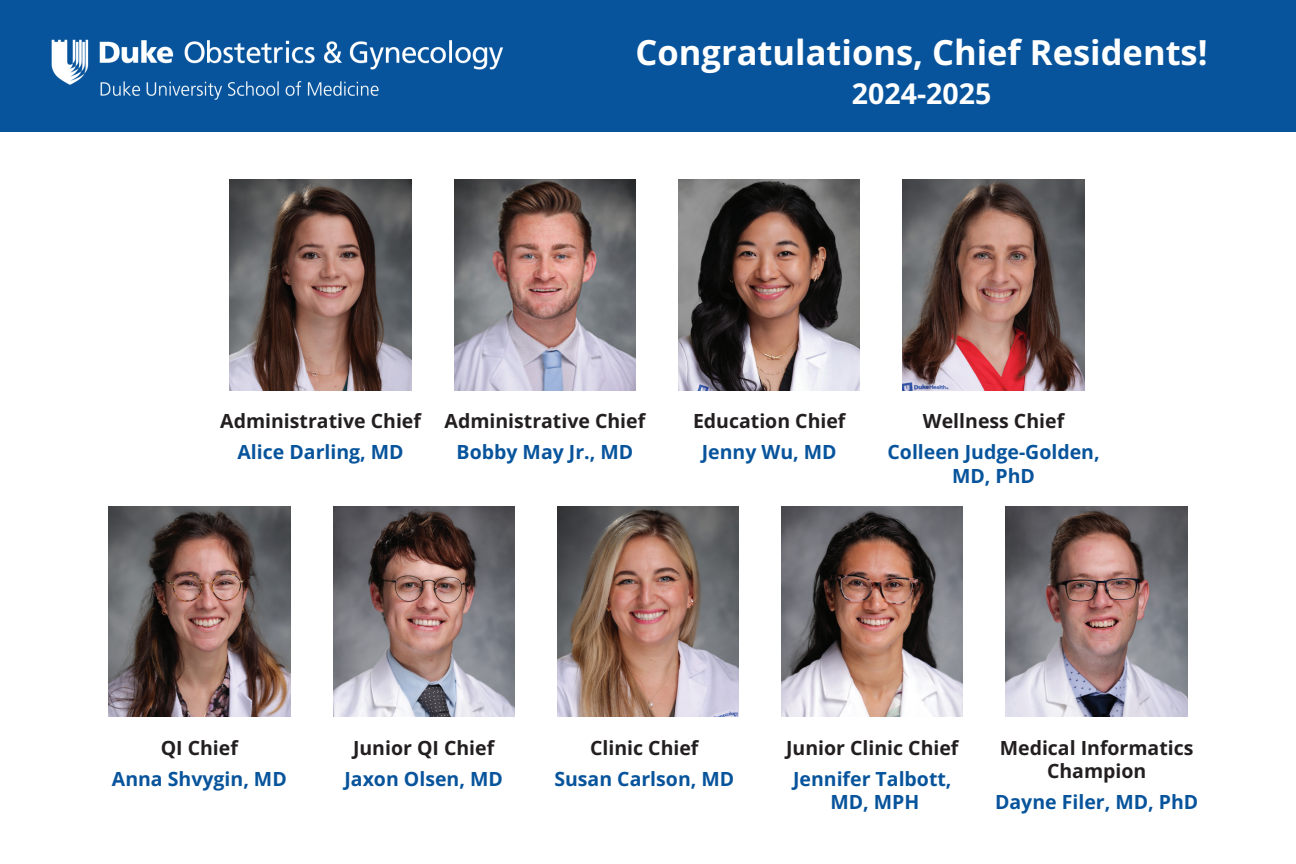
<style>
.page{position:relative;width:1296px;height:864px;background:#fff}
.page>*{position:absolute;margin:0;border:0;box-sizing:border-box;transform-origin:0 0}
.t1{font:700 34.5px "Open Sans";color:#fff}
.t2{font:700 28.5px "Open Sans";color:#fff}
.t3{font:700 19.5px/23.4px "Open Sans";color:#07549c;text-align:center}
.t4{font:700 19.5px/23.4px "Open Sans";color:#231f20;text-align:center}
</style>
<div class="page">
<div style="left:0;top:0;width:1296px;height:132px;background:#07549c"></div>
<img style="left:230px;top:180px;width:181px;height:210px">
<img style="left:454px;top:180px;width:182px;height:210px">
<img style="left:679px;top:180px;width:181px;height:210px">
<img style="left:903px;top:180px;width:181px;height:210px">
<img style="left:51px;top:39px;width:453px;height:61px">
<img style="left:109px;top:506px;width:181px;height:210px">
<img style="left:333px;top:506px;width:181px;height:210px">
<img style="left:557px;top:506px;width:182px;height:210px">
<img style="left:782px;top:506px;width:181px;height:210px">
<img style="left:1006px;top:506px;width:181px;height:210px">
<h1 class="t1" style="left:636px;top:28px;width:574px">Congratulations, Chief Residents!</h1>
<h2 class="t2" style="left:852px;top:74px;width:141px">2024-2025</h2>
<p class="t4" style="left:220px;top:409px;width:202px">Administrative Chief</p>
<p class="t3" style="left:238px;top:440px;width:168px">Alice Darling, MD</p>
<p class="t4" style="left:445px;top:409px;width:202px">Administrative Chief</p>
<p class="t3" style="left:457px;top:440px;width:178px">Bobby May Jr., MD</p>
<p class="t4" style="left:693px;top:409px;width:154px">Education Chief</p>
<p class="t3" style="left:702px;top:440px;width:136px">Jenny Wu, MD</p>
<p class="t4" style="left:923px;top:409px;width:143px">Wellness Chief</p>
<p class="t3" style="left:888px;top:440px;width:214px">Colleen Judge-Golden,<br>MD, PhD</p>
<p class="t4" style="left:161px;top:735px;width:79px">QI Chief</p>
<p class="t3" style="left:112px;top:766px;width:176px">Anna Shvygin, MD</p>
<p class="t4" style="left:353px;top:735px;width:143px">Junior QI Chief</p>
<p class="t3" style="left:344px;top:766px;width:160px">Jaxon Olsen, MD</p>
<p class="t4" style="left:590px;top:735px;width:110px">Clinic Chief</p>
<p class="t3" style="left:554px;top:766px;width:181px">Susan Carlson, MD</p>
<p class="t4" style="left:786px;top:735px;width:174px">Junior Clinic Chief</p>
<p class="t3" style="left:793px;top:766px;width:160px">Jennifer Talbott,<br>MD, MPH</p>
<p class="t4" style="left:1000px;top:735px;width:195px">Medical Informatics<br>Champion</p>
<p class="t3" style="left:995px;top:790px;width:205px">Dayne Filer, MD, PhD</p>
</div>
